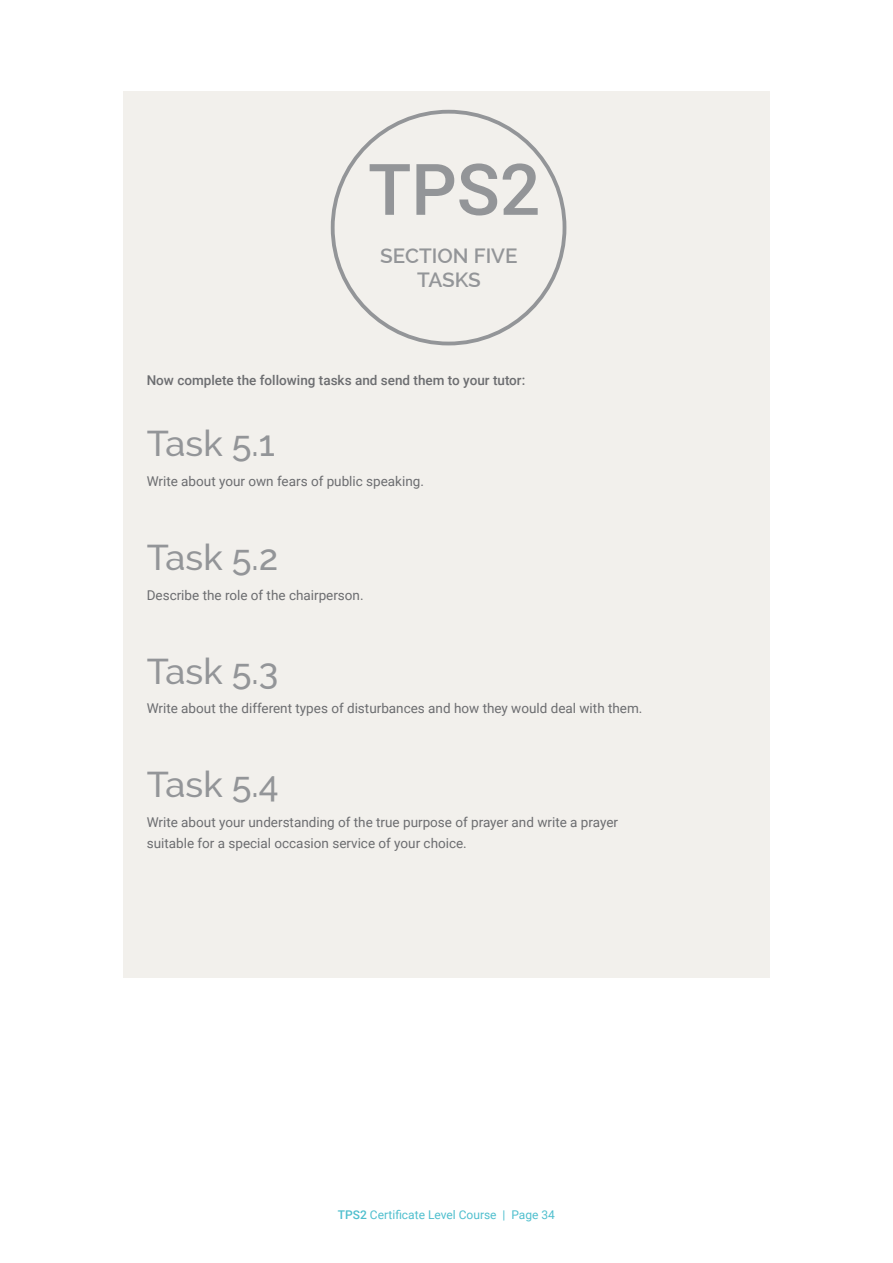
<style>
.page{position:relative;width:893px;height:1263px;background:#fff}
.page>*{position:absolute;margin:0;border:0;box-sizing:border-box;transform-origin:0 0}
.t1{font:500 71.25px "Roboto";color:#939598}
.t2{font:500 36px "Raleway";color:#939598}
.t3{font:600 20.7px "Raleway";color:#939598}
.t4{font:13.5px "Roboto";color:#6c6d70}
.t5{font:500 13.5px "Roboto";color:#6c6d70}
.t6{font:12px "Roboto";color:#4fbfce}
.s1{font-weight:500}
</style>
<div class="page">
<div style="left:123px;top:91px;width:647px;height:887px;background:#f2f0ec"></div>
<p class="t1" style="left:368px;top:140px;width:174px">TPS2</p>
<p class="t3" style="left:380px;top:243px;width:139px">SECTION FIVE</p>
<p class="t3" style="left:417px;top:268px;width:65px">TASKS</p>
<p class="t5" style="left:147px;top:371px;width:380px">Now complete the following tasks and send them to your tutor:</p>
<p class="t2" style="left:147px;top:423px;width:130px">Task 5.1</p>
<p class="t4" style="left:147px;top:472px;width:279px">Write about your own fears of public speaking.</p>
<p class="t2" style="left:147px;top:536px;width:133px">Task 5.2</p>
<p class="t4" style="left:147px;top:585px;width:218px">Describe the role of the chairperson.</p>
<p class="t2" style="left:147px;top:650px;width:133px">Task 5.3</p>
<p class="t4" style="left:147px;top:699px;width:497px">Write about the different types of disturbances and how they would deal with them.</p>
<p class="t2" style="left:147px;top:763px;width:133px">Task 5.4</p>
<p class="t4" style="left:147px;top:812px;width:473px">Write about your understanding of the true purpose of prayer and write a prayer</p>
<p class="t4" style="left:147px;top:833px;width:322px">suitable for a special occasion service of your choice.</p>
<p class="t6" style="left:338px;top:1207px;width:219px"><span class="s1">TPS2</span> Certificate Level Course | Page 34</p>
</div>
